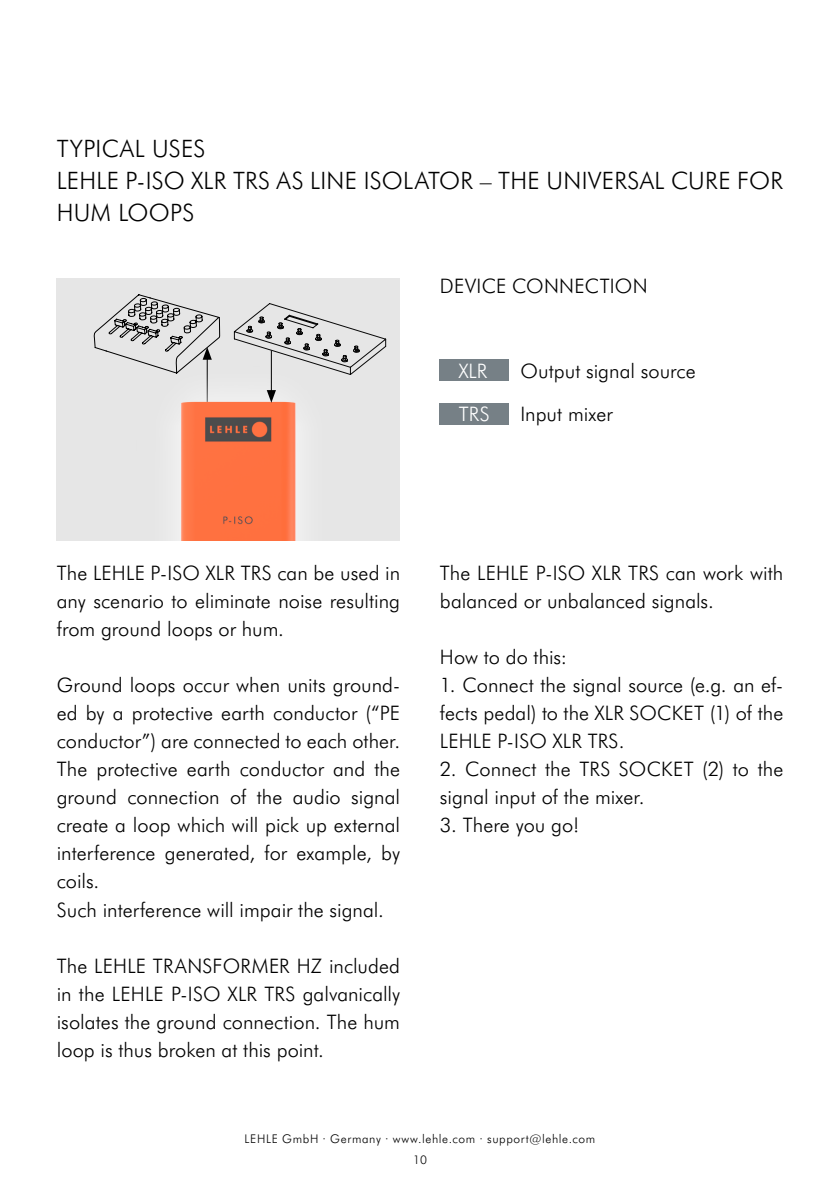
<style>
.page{position:relative;width:840px;height:1191px;background:#fff}
.page>*{position:absolute;margin:0;border:0;box-sizing:border-box;transform-origin:0 0}
.t1{font:300 24px/32px "Futura BT";letter-spacing:.015em;color:#000}
.t2{font:300 20px/28px "Futura BT";letter-spacing:.005em;color:#000}
.t3{font:300 20px "Futura BT";color:#fff}
.t4{font:300 12px "Futura BT";letter-spacing:.05em;color:#000}
</style>
<div class="page">
<div style="left:439px;top:403px;width:69px;height:21px;background:#768086"></div>
<div style="left:439px;top:359px;width:69px;height:22px;background:#768086"></div>
<div style="left:57px;top:278px;width:343px;height:262px;background:#e6e6e6"></div>
<img style="left:180px;top:376px;width:116px;height:164px">
<hr style="left:271px;top:350px;width:1px;height:43px;background:#000">
<svg style="left:266px;top:390px;width:10px;height:13px"></svg>
<svg style="left:233px;top:303px;width:154px;height:73px"></svg>
<svg style="left:93px;top:294px;width:128px;height:130px"></svg>
<p class="t1" style="left:57px;top:132px;width:727px">TYPICAL USES<br>LEHLE P-ISO XLR TRS AS LINE ISOLATOR – THE UNIVERSAL CURE FOR<br>HUM LOOPS</p>
<p class="t2" style="left:439px;top:272px;width:209px">DEVICE CONNECTION</p>
<p class="t3" style="left:458px;top:357px;width:30px">XLR</p>
<p class="t3" style="left:458px;top:401px;width:32px">TRS</p>
<p class="t2" style="left:520px;top:348px;width:177px;line-height:43.8px">Output signal source<br>Input mixer</p>
<p class="t2" style="left:57px;top:558px;width:345px;text-align:justify">The LEHLE P-ISO XLR TRS can be used in any scenario to eliminate noise resulting from ground loops or hum.</p>
<p class="t2" style="left:57px;top:670px;width:345px">Ground loops occur when units ground&shy;ed by a protective earth conductor (“PE conductor”) are connected to each other.<br>The protective earth conductor and the ground connection of the audio signal create a loop which will pick up external interference generated, for example, by coils.<br>Such interference will impair the signal.</p>
<p class="t2" style="left:57px;top:950px;width:345px;text-align:justify">The LEHLE TRANSFORMER HZ included in the LEHLE P-ISO XLR TRS galvanically isolates the ground connection. The hum loop is thus broken at this point.</p>
<p class="t2" style="left:439px;top:558px;width:345px">The LEHLE P-ISO XLR TRS can work with balanced or unbalanced signals.</p>
<p class="t2" style="left:439px;top:642px;width:129px">How to do this:</p>
<p class="t2" style="left:439px;top:670px;width:345px;text-align:justify">1. Connect the signal source (e.g. an ef&shy;fects pedal) to the XLR SOCKET (1) of the LEHLE P-ISO XLR TRS.</p>
<p class="t2" style="left:439px;top:754px;width:345px">2. Connect the TRS SOCKET (2) to the signal input of the mixer.</p>
<p class="t2" style="left:439px;top:810px;width:141px">3. There you go!</p>
<p class="t4" style="left:244px;top:1130px;width:352px">LEHLE GmbH · Germany · www.lehle.com · support@lehle.com</p>
<p class="t4" style="left:413px;top:1151px;width:15px">10</p>
</div>
